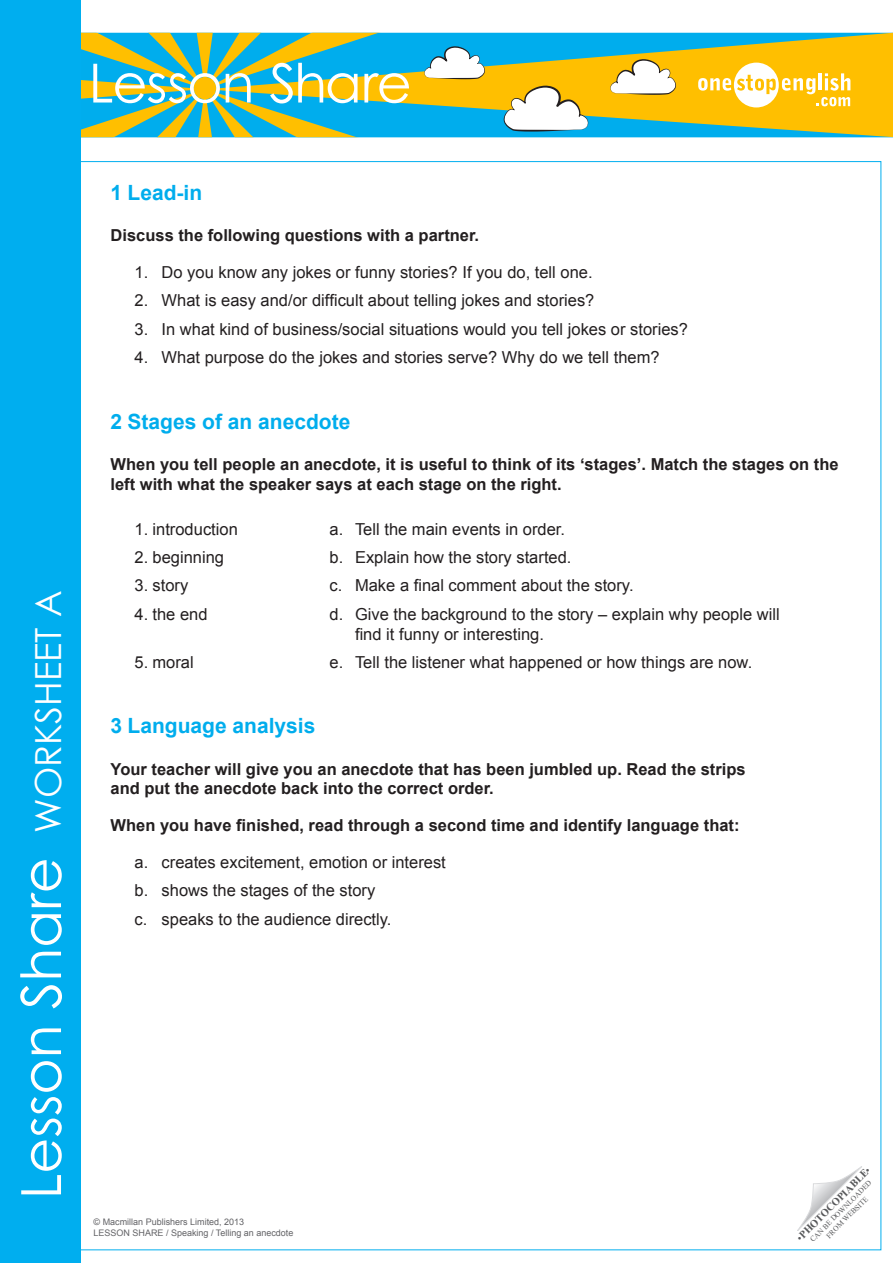
<style>
.page{position:relative;width:893px;height:1263px;background:#fff}
.page>*{position:absolute;margin:0;border:0;box-sizing:border-box;transform-origin:0 0}
.copy{font:55.35px "Century Gothic";color:#fff}
.copy-2{font:700 21px "Arial";color:#00aded}
.copy-3{font:16.5px/19.8px "Arial";color:#231f20}
.copy-4{font:700 16.5px/19.8px "Arial";color:#231f20}
.t1{font:700 10.5px "Times New Roman";color:#57585a}
.t2{font:9px/10.8px "Arial";color:#636366}
.t3{font:7.5px/9px "Times New Roman";color:#57585a;text-align:center}
.s1{font-size:36px}
.s2{font-weight:400}
</style>
<div class="page">
<svg style="left:417px;top:33px;width:476px;height:104px;background:#96b761"></svg>
<svg style="left:81px;top:33px;width:336px;height:104px;background:#6fb99a"></svg>
<svg style="left:424px;top:45px;width:63px;height:35px"></svg>
<svg style="left:501px;top:84px;width:87px;height:48px"></svg>
<svg style="left:698px;top:63px;width:152px;height:44px"></svg>
<svg style="left:797px;top:1166px;width:65px;height:65px"></svg>
<div style="left:0;top:0;width:81px;height:1263px;background:#00aeef"></div>
<svg style="left:610px;top:58px;width:68px;height:37px"></svg>
<p class="copy" style="left:2px;top:1199px;width:610px;rotate:-90deg">Lesson Share <span class="s1">WORKSHEET A</span></p>
<p class="copy-2" style="left:111px;top:179px;width:93px">1 Lead-in</p>
<p class="copy-4" style="left:111px;top:226px;width:370px">Discuss the following questions with a partner.</p>
<p class="copy-3" style="left:135px;top:263px;width:460px">1. Do you know any jokes or funny stories? If you do, tell one.</p>
<p class="copy-3" style="left:135px;top:291px;width:461px">2. What is easy and/or difficult about telling jokes and stories?</p>
<p class="copy-3" style="left:135px;top:319px;width:555px">3. In what kind of business/social situations would you tell jokes or stories?</p>
<p class="copy-3" style="left:135px;top:348px;width:526px">4. What purpose do the jokes and stories serve? Why do we tell them?</p>
<p class="copy-2" style="left:111px;top:407px;width:241px">2 Stages of an anecdote</p>
<p class="copy-4" style="left:111px;top:454px;width:730px">When you tell people an anecdote, it is useful to think of its ‘stages’. Match the stages on the left with what the speaker says at each stage on the right.</p>
<p class="copy-3" style="left:135px;top:519px;width:105px">1. introduction</p>
<p class="copy-3" style="left:330px;top:519px;width:237px">a. Tell the main events in order.</p>
<p class="copy-3" style="left:135px;top:548px;width:91px">2. beginning</p>
<p class="copy-3" style="left:330px;top:548px;width:243px">b. Explain how the story started.</p>
<p class="copy-3" style="left:135px;top:576px;width:55px">3. story</p>
<p class="copy-3" style="left:330px;top:576px;width:305px">c. Make a final comment about the story.</p>
<p class="copy-3" style="left:135px;top:604px;width:75px">4. the end</p>
<p class="copy-3" style="left:355px;top:604px;width:426px;text-indent:-25px">d. Give the background to the story – explain why people will find it funny or interesting.</p>
<p class="copy-3" style="left:135px;top:652px;width:61px">5. moral</p>
<p class="copy-3" style="left:330px;top:652px;width:424px">e. Tell the listener what happened or how things are now.</p>
<p class="copy-2" style="left:111px;top:712px;width:206px">3 Language analysis</p>
<p class="copy-4" style="left:111px;top:759px;width:637px">Your teacher will give you an anecdote that has been jumbled up. Read the strips and put the anecdote back into the correct order.</p>
<p class="copy-4" style="left:111px;top:816px;width:630px">When you have finished, read through a second time and identify language that:</p>
<p class="copy-3" style="left:135px;top:852px;width:313px">a. creates excitement, emotion or interest</p>
<p class="copy-3" style="left:135px;top:881px;width:242px">b. shows the stages of the story</p>
<p class="copy-3" style="left:135px;top:909px;width:258px">c. speaks to the audience directly.</p>
<p class="t2" style="left:94px;top:1217px;width:201px">© Macmillan Publishers Limited, 2013<br>LESSON SHARE / Speaking / Telling an anecdote</p>
<p class="t1" style="left:793px;top:1234px;width:101px;rotate:-45deg"><span class="s2">•</span>PHOTOCOPIABLE<span class="s2">•</span></p>
<p class="t3" style="left:808px;top:1237px;width:85px;rotate:-45deg">CAN BE DOWNLOADED<br>FROM WEBSITE</p>
</div>
